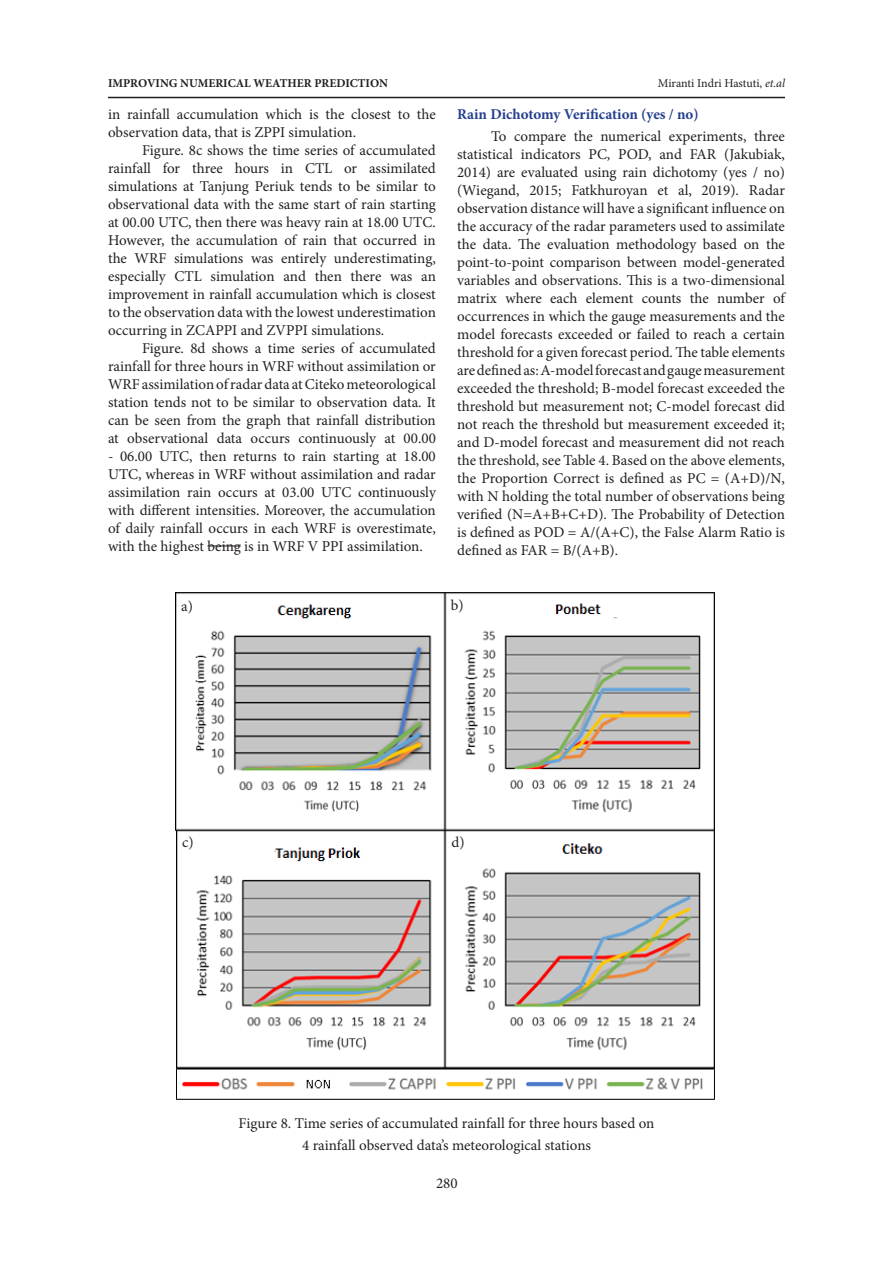
<style>
.page{position:relative;width:893px;height:1263px;background:#fff}
.page>*{position:absolute;margin:0;border:0;box-sizing:border-box;transform-origin:0 0}
.Teks{font:15px/18px "Minion Pro";color:#231f20;text-align:justify}
.Table{font:15px "Minion Pro";color:#231f20}
.Sub_Normal{font:700 15px "Minion Pro";color:#253f8e}
.t1{font:700 12px "Minion Pro";color:#231f20}
.t2{font:12px "Minion Pro";letter-spacing:-.005em;color:#231f20}
.s1{font-style:italic}
</style>
<div class="page">
<hr style="left:108px;top:97px;width:677px;height:1px;background:#231f20">
<hr style="left:208px;top:546px;width:33px;height:1px;background:#231f20">
<img style="left:176px;top:592px;width:539px;height:508px">
<p class="t1" style="left:108px;top:75px;width:281px">IMPROVING NUMERICAL WEATHER PREDICTION</p>
<p class="t2" style="left:658px;top:76px;width:129px">Miranti Indri Hastuti, <span class="s1">et.al</span></p>
<p class="Teks" style="left:108px;top:105px;width:329px">in rainfall accumulation which is the closest to the observation data, that is ZPPI simulation.</p>
<p class="Teks" style="left:108px;top:141px;width:329px;text-indent:34px">Figure. 8c shows the time series of accumulated rainfall for three hours in CTL or assimilated simulations at Tanjung Periuk tends to be similar to observational data with the same start of rain starting at 00.00 UTC, then there was heavy rain at 18.00 UTC.<br>However, the accumulation of rain that occurred in the WRF simulations was entirely underestimating, especially CTL simulation and then there was an improvement in rainfall accumulation which is closest to the observation data with the lowest underestimation occurring in ZCAPPI and ZVPPI simulations.</p>
<p class="Teks" style="left:108px;top:339px;width:329px;text-indent:34px">Figure. 8d shows a time series of accumulated rainfall for three hours in WRF without assimilation or WRF assimilation of radar data at Citeko meteorological station tends not to be similar to observation data. It can be seen from the graph that rainfall distribution at observational data occurs continuously at 00.00</p>
<p class="Teks" style="left:108px;top:447px;width:329px">- 06.00 UTC, then returns to rain starting at 18.00<br>UTC, whereas in WRF without assimilation and radar assimilation rain occurs at 03.00 UTC continuously with different intensities. Moreover, the accumulation of daily rainfall occurs in each WRF is overestimate, with the highest being is in WRF V PPI assimilation.</p>
<p class="Sub_Normal" style="left:457px;top:104px;width:243px">Rain Dichotomy Verification (yes / no)</p>
<p class="Teks" style="left:457px;top:127px;width:329px;text-indent:34px">To compare the numerical experiments, three statistical indicators PC, POD, and FAR (Jakubiak, 2014) are evaluated using rain dichotomy (yes / no) (Wiegand, 2015; Fatkhuroyan et al, 2019). Radar observation distance will have a significant influence on the accuracy of the radar parameters used to assimilate the data. The evaluation methodology based on the point-to-point comparison between model-generated variables and observations. This is a two-dimensional matrix where each element counts the number of occurrences in which the gauge measurements and the model forecasts exceeded or failed to reach a certain threshold for a given forecast period. The table elements are defined as: A-model forecast and gauge measurement exceeded the threshold; B-model forecast exceeded the threshold but measurement not; C-model forecast did not reach the threshold but measurement exceeded it; and D-model forecast and measurement did not reach the threshold, see Table 4. Based on the above elements, the Proportion Correct is defined as PC = (A+D)/N, with N holding the total number of observations being verified (N=A+B+C+D). The Probability of Detection is defined as POD = A/(A+C), the False Alarm Ratio is defined as FAR = B/(A+B).</p>
<p class="Teks" style="left:181px;top:597px;width:13px">a)</p>
<p class="Teks" style="left:451px;top:596px;width:14px">b)</p>
<p class="Teks" style="left:182px;top:833px;width:13px">c)</p>
<p class="Teks" style="left:451px;top:833px;width:15px">d)</p>
<p class="Table" style="left:239px;top:1113px;width:417px">Figure 8. Time series of accumulated rainfall for three hours based on</p>
<p class="Table" style="left:302px;top:1135px;width:290px">4 rainfall observed data’s meteorological stations</p>
<p class="Teks" style="left:436px;top:1174px;width:23px">280</p>
</div>
